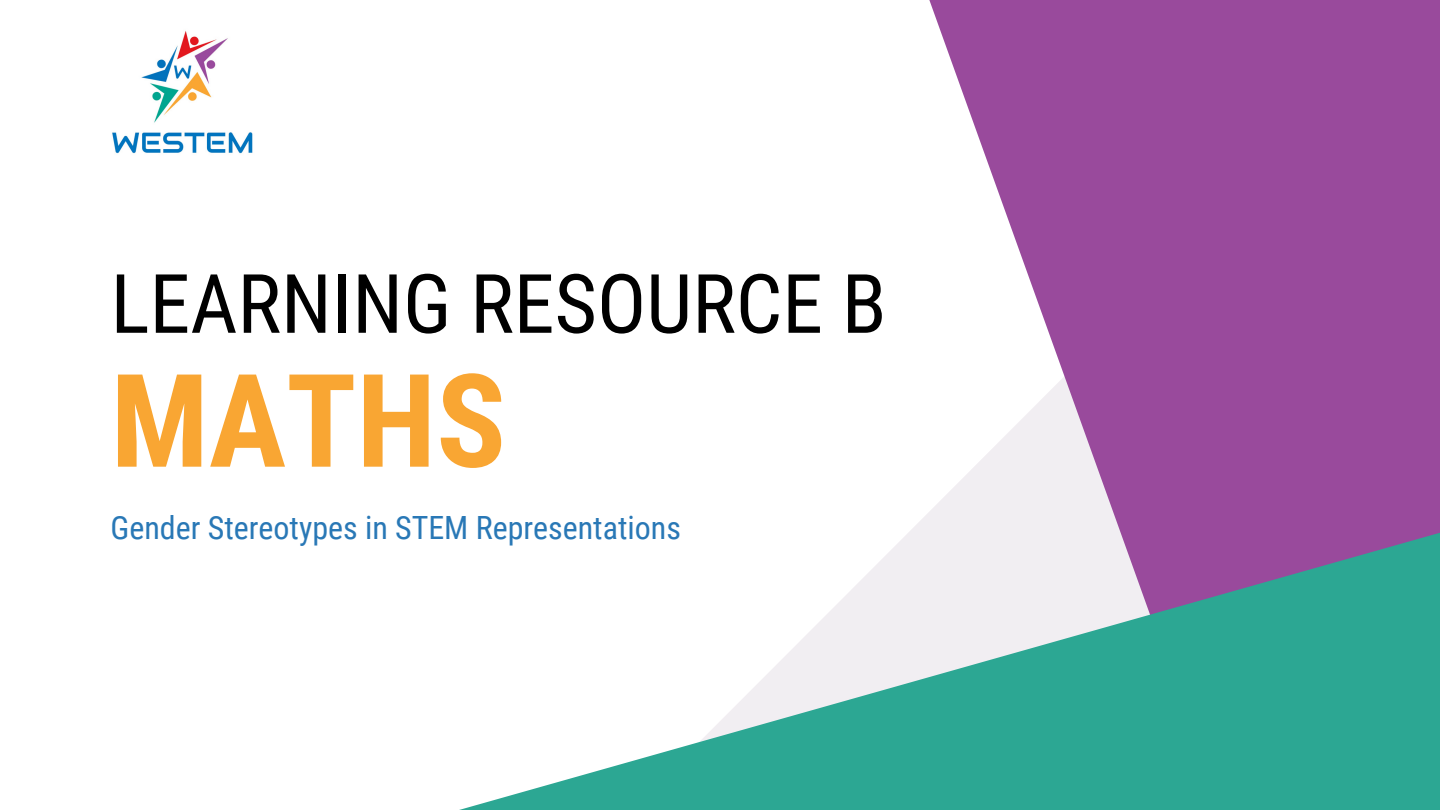
<style>
.page{position:relative;width:1440px;height:810px;background:#fff}
.page>*{position:absolute;margin:0;border:0;box-sizing:border-box;transform-origin:0 0}
.t1{font:700 129.6px "Roboto Condensed";color:#f9a633}
.t2{font:82px "Roboto Condensed";color:#000}
.t3{font:32px "Roboto Condensed";color:#2978b6}
</style>
<div class="page">
<svg style="left:929px;top:0;width:511px;height:533px;background:#ab6aad"></svg>
<svg style="left:459px;top:533px;width:981px;height:277px"></svg>
<img style="left:112px;top:31px;width:141px;height:123px">
<h2 class="t2" style="left:111px;top:257px;width:777px">LEARNING RESOURCE B</h2>
<h1 class="t1" style="left:111px;top:347px;width:397px">MATHS</h1>
<p class="t3" style="left:111px;top:509px;width:572px">Gender Stereotypes in STEM Representations</p>
</div>
